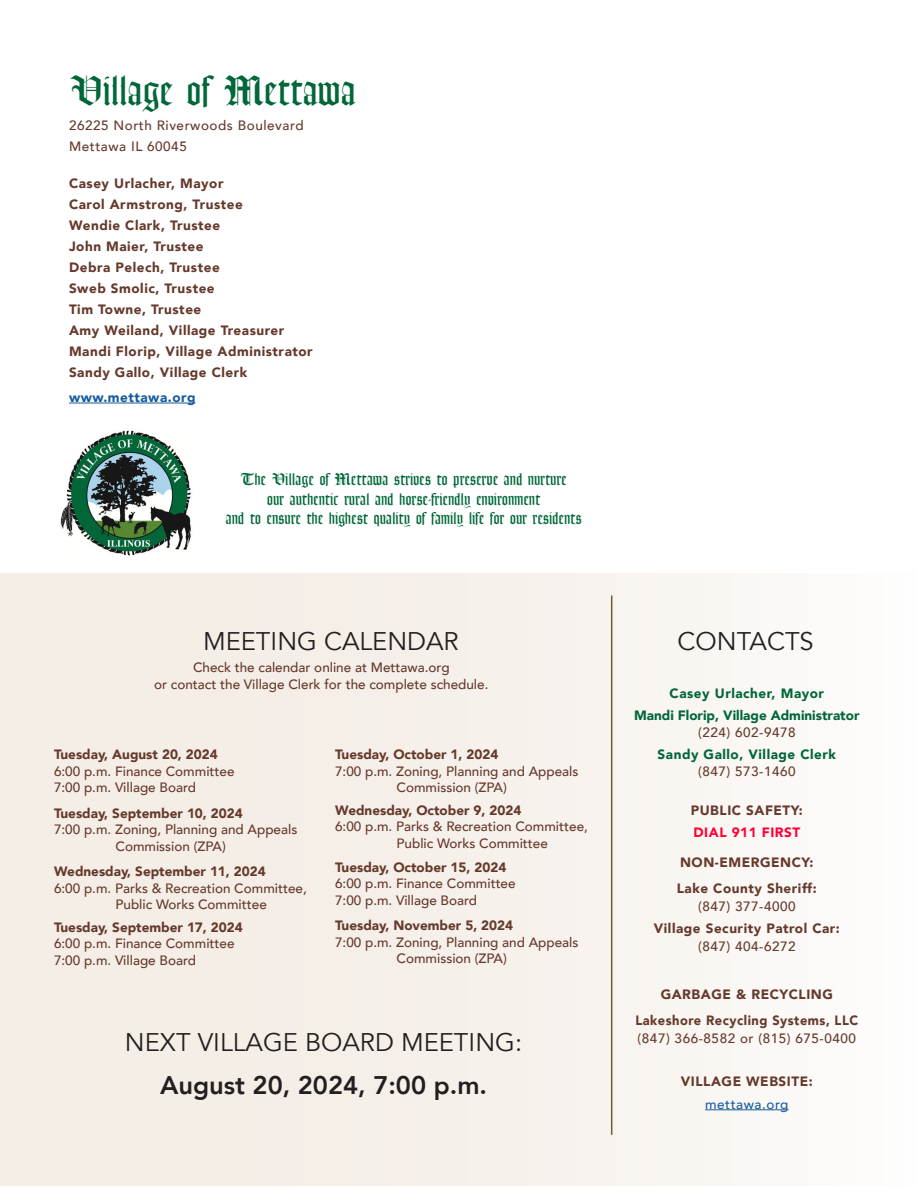
<style>
.page{position:relative;width:918px;height:1188px;background:#fff}
.page>*{position:absolute;margin:0;border:0;box-sizing:border-box;transform-origin:0 0}
.t1{font:40.5px "Lohengrin";color:#016738}
.t2{font:25.5px "Avenir";color:#231f20}
.t3{font:800 25.5px "Avenir";color:#231f20}
.t4{font:16.5px "Lohengrin";color:#016738}
.t5{font:500 13.5px/16.5px "Avenir";color:#65392b}
.t6{font:900 13.5px/18px "Avenir";letter-spacing:.04em;color:#65392b;text-align:center}
.t7{font:900 13.5px "Avenir";color:#65392b}
.t8{font:500 13.5px "Avenir";letter-spacing:.04em;color:#65392b}
.t9{font:900 13.5px/18px "Avenir";letter-spacing:.04em;color:#65392b;scale:.95 1}
.t10{font:900 13.5px "Avenir";letter-spacing:.04em;color:#016738}
.t11{font:900 13.5px "Avenir";color:#016738}
.t12{font:900 13.5px "Avenir";letter-spacing:.04em;color:#175d9e}
.t13{font:900 13.5px "Avenir";letter-spacing:.04em;color:#ff0039}
.t14{font:500 13.5px "Avenir";letter-spacing:.04em;color:#175d9e}
.s1{font-weight:500}
</style>
<div class="page">
<div style="left:0;top:574px;width:918px;height:612px;background:#f5eee7"></div>
<hr style="left:69px;top:403px;width:127px;height:1px;background:#175d9e">
<hr style="left:705px;top:1109px;width:84px;height:1px;background:#175d9e">
<hr style="left:611px;top:596px;width:1px;height:539px;background:#655f2b">
<img style="left:60px;top:430px;width:131px;height:126px">
<p class="t1" style="left:69px;top:66px;width:288px">Village of Mettawa</p>
<p class="t8" style="left:69px;top:114px;width:236px">26225 North Riverwoods Boulevard</p>
<p class="t8" style="left:69px;top:135px;width:119px">Mettawa IL 60045</p>
<p class="t6" style="left:69px;top:173px;width:156px">Casey Urlacher, Mayor</p>
<p class="t6" style="left:69px;top:194px;width:175px">Carol Armstrong, Trustee</p>
<p class="t6" style="left:69px;top:215px;width:153px">Wendie Clark, Trustee</p>
<p class="t6" style="left:69px;top:236px;width:136px">John Maier, Trustee</p>
<p class="t6" style="left:69px;top:257px;width:152px">Debra Pelech, Trustee</p>
<p class="t6" style="left:69px;top:278px;width:147px">Sweb Smolic, Trustee</p>
<p class="t6" style="left:69px;top:299px;width:134px">Tim Towne, Trustee</p>
<p class="t6" style="left:69px;top:320px;width:217px">Amy Weiland, Village Treasurer</p>
<p class="t6" style="left:69px;top:341px;width:245px">Mandi Florip, Village Administrator</p>
<p class="t6" style="left:69px;top:362px;width:180px">Sandy Gallo, Village Clerk</p>
<p class="t12" style="left:69px;top:386px;width:128px">www.mettawa.org</p>
<p class="t4" style="left:240px;top:469px;width:328px">The Village of Mettawa strives to preserve and nurture</p>
<p class="t4" style="left:267px;top:489px;width:275px">our authentic rural and horse-friendly environment</p>
<p class="t4" style="left:226px;top:508px;width:358px">and to ensure the highest quality of family life for our residents</p>
<p class="t2" style="left:203px;top:626px;width:257px">MEETING CALENDAR</p>
<p class="t5" style="left:193px;top:659px;width:258px">Check the calendar online at Mettawa.org</p>
<p class="t5" style="left:154px;top:675px;width:336px">or contact the Village Clerk for the complete schedule.</p>
<p class="t7" style="left:54px;top:743px;width:165px">Tuesday, August 20, 2024</p>
<p class="t5" style="left:54px;top:762px;width:182px">6:00 p.m. Finance Committee<br>7:00 p.m. Village Board</p>
<p class="t7" style="left:54px;top:801px;width:190px">Tuesday, September 10, 2024</p>
<p class="t5" style="left:116px;top:820px;width:183px;text-indent:-62px">7:00 p.m. Zoning, Planning and Appeals<br>Commission (ZPA)</p>
<p class="t7" style="left:54px;top:860px;width:213px">Wednesday, September 11, 2024</p>
<p class="t5" style="left:54px;top:879px;width:254px">6:00 p.m. Parks &amp; Recreation Committee,</p>
<p class="t5" style="left:116px;top:895px;width:153px">Public Works Committee</p>
<p class="t7" style="left:54px;top:915px;width:190px">Tuesday, September 17, 2024</p>
<p class="t5" style="left:54px;top:934px;width:182px">6:00 p.m. Finance Committee<br>7:00 p.m. Village Board</p>
<p class="t7" style="left:335px;top:743px;width:165px">Tuesday, October 1, 2024</p>
<p class="t5" style="left:397px;top:762px;width:183px;text-indent:-62px">7:00 p.m. Zoning, Planning and Appeals<br>Commission (ZPA)</p>
<p class="t7" style="left:335px;top:798px;width:188px">Wednesday, October 9, 2024</p>
<p class="t5" style="left:335px;top:817px;width:254px">6:00 p.m. Parks &amp; Recreation Committee,</p>
<p class="t5" style="left:397px;top:834px;width:153px">Public Works Committee</p>
<p class="t7" style="left:335px;top:855px;width:173px">Tuesday, October 15, 2024</p>
<p class="t5" style="left:335px;top:874px;width:182px">6:00 p.m. Finance Committee<br>7:00 p.m. Village Board</p>
<p class="t7" style="left:335px;top:914px;width:180px">Tuesday, November 5, 2024</p>
<p class="t5" style="left:397px;top:933px;width:183px;text-indent:-62px">7:00 p.m. Zoning, Planning and Appeals<br>Commission (ZPA)</p>
<p class="t2" style="left:125px;top:1027px;width:399px">NEXT VILLAGE BOARD MEETING:</p>
<p class="t3" style="left:160px;top:1065px;width:329px">August 20, 2024, 7:00 p.m.</p>
<p class="t2" style="left:678px;top:626px;width:138px">CONTACTS</p>
<p class="t10" style="left:670px;top:682px;width:156px">Casey Urlacher, Mayor</p>
<p class="t11" style="left:634px;top:704px;width:227px">Mandi Florip, Village Administrator</p>
<p class="t8" style="left:698px;top:720px;width:99px">(224) 602-9478</p>
<p class="t10" style="left:658px;top:743px;width:180px">Sandy Gallo, Village Clerk</p>
<p class="t8" style="left:698px;top:759px;width:99px">(847) 573-1460</p>
<p class="t6" style="left:691px;top:801px;width:114px">PUBLIC SAFETY:</p>
<p class="t13" style="left:693px;top:821px;width:108px">DIAL 911 FIRST</p>
<p class="t6" style="left:680px;top:853px;width:135px">NON-EMERGENCY:</p>
<p class="t6" style="left:677px;top:879px;width:141px">Lake County Sheriff:</p>
<p class="t8" style="left:698px;top:894px;width:99px">(847) 377-4000</p>
<p class="t6" style="left:654px;top:919px;width:188px">Village Security Patrol Car: <span class="s1">(847) 404-6272</span></p>
<p class="t6" style="left:661px;top:985px;width:174px">GARBAGE &amp; RECYCLING</p>
<p class="t9" style="left:635px;top:1011px;width:236px">Lakeshore Recycling Systems, LLC <span class="s1">(847) 366-8582 or (815) 675-0400</span></p>
<p class="t6" style="left:681px;top:1072px;width:133px">VILLAGE WEBSITE:</p>
<p class="t14" style="left:705px;top:1092px;width:85px">mettawa.org</p>
</div>
